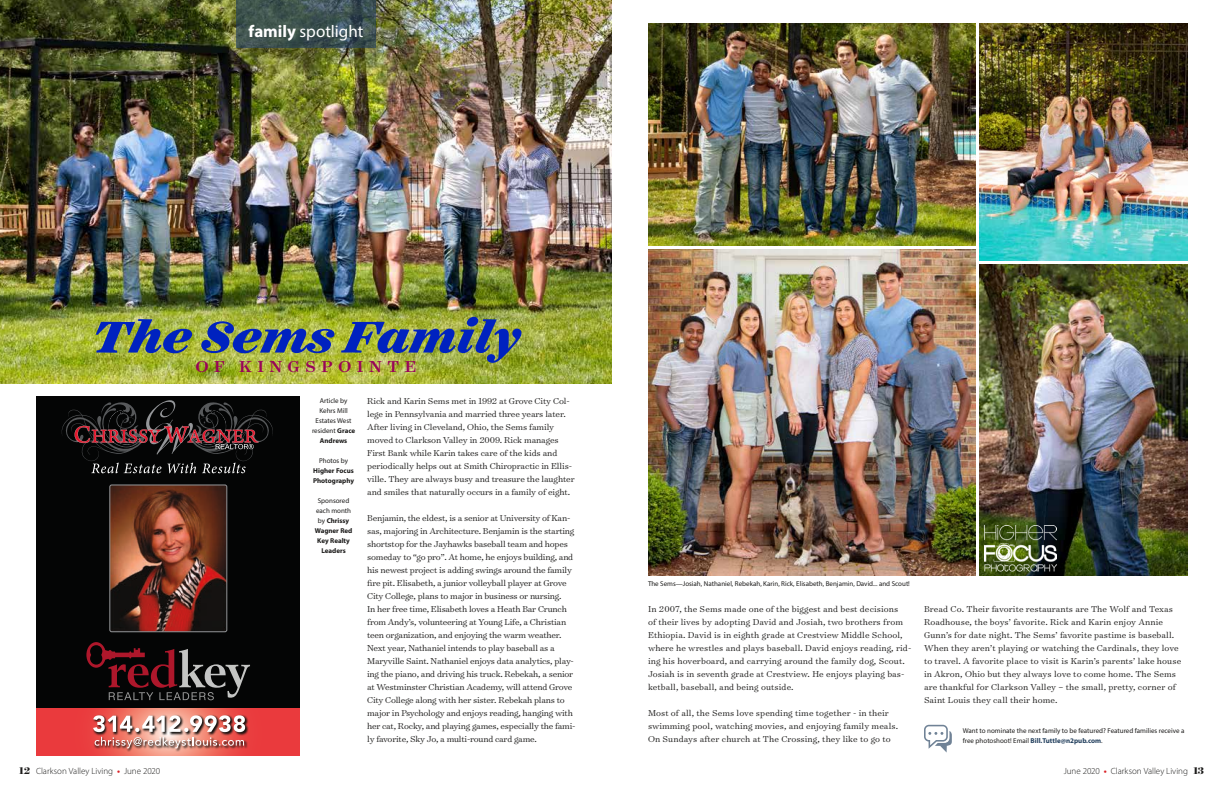
<style>
.page{position:relative;width:1224px;height:792px;background:#fff}
.page>*{position:absolute;margin:0;border:0;box-sizing:border-box;transform-origin:0 0}
.t1{font:italic 900 50.5px "Surveyor Text";color:#0022bf}
.t2{font:500 18px "Surveyor Text";letter-spacing:.3em;color:#990458}
.t3{font:17px "Myriad Pro";color:#fff}
.t4{font:300 9.8px/13px "Surveyor Text";letter-spacing:-.01em;color:#1c1b1a}
.t5{font:300 9.8px/13px "Surveyor Text";letter-spacing:.01em;color:#1c1b1a}
.t6{font:300 9px "Myriad Pro";color:#1c1b1a}
.t7{font:7px/10px "Myriad Pro";color:#1c1b1a;text-align:center}
.t8{font:700 7px/10px "Myriad Pro";color:#1c1b1a}
.s1{font-weight:700}
.s2{font-weight:400}
.s3{font-weight:700;color:#223f5d}
.s4{font-family:"Surveyor Display";font-weight:700;font-size:11px}
.s5{font-weight:700;color:#da2228}
</style>
<div class="page">
<img style="left:0;top:0;width:612px;height:384px">
<svg style="left:236px;top:0;width:140px;height:48px;background:#3d5150"></svg>
<svg style="left:924px;top:725px;width:28px;height:28px"></svg>
<div style="left:36px;top:396px;width:264px;height:360px;background:#040505"></div>
<svg style="left:86px;top:642px;width:164px;height:58px"></svg>
<svg style="left:36px;top:708px;width:264px;height:48px;background:#eb4645"></svg>
<img style="left:91px;top:714px;width:158px;height:22px">
<img style="left:93px;top:735px;width:155px;height:18px">
<img style="left:93px;top:715px;width:152px;height:33px">
<img style="left:111px;top:485px;width:116px;height:147px">
<div style="left:109px;top:485px;width:118px;height:147px;border:1px solid #949699;border-radius:2px"></div>
<svg style="left:61px;top:400px;width:212px;height:73px"></svg>
<img style="left:648px;top:24px;width:327px;height:221px">
<img style="left:979px;top:24px;width:209px;height:236px">
<img style="left:648px;top:249px;width:327px;height:326px">
<img style="left:979px;top:264px;width:209px;height:311px">
<img style="left:984px;top:526px;width:72px;height:45px">
<h3 class="t3" style="left:249px;top:21px;width:116px"><span class="s1">family</span> spotlight</h3>
<h1 class="t1" style="left:91px;top:301px;width:431px">The Sems Family</h1>
<p class="t7" style="left:312px;top:396px;width:45px">Article by<br>Kehrs Mill<br>Estates West resident <span class="s1">Grace<br>Andrews</span></p>
<p class="t7" style="left:319px;top:456px;width:31px">Photos by</p>
<p class="t8" style="left:313px;top:466px;width:42px">Higher Focus<br>Photography</p>
<p class="t8" style="left:315px;top:496px;width:39px;text-align:center"><span class="s2">Sponsored each month by</span> Chrissy<br>Wagner Red<br>Key Realty<br>Leaders</p>
<h2 class="t2" style="left:195px;top:355px;width:223px">OF KINGSPOINTE</h2>
<p class="t4" style="left:367px;top:394px;width:209px">Rick and Karin Sems met in 1992 at Grove City Col&shy;lege in Pennsylvania and married three years later.<br>After living in Cleveland, Ohio, the Sems family moved to Clarkson Valley in 2009. Rick manages First Bank while Karin takes care of the kids and periodically helps out at Smith Chiropractic in Ellis&shy;ville. They are always busy and treasure the laughter and smiles that naturally occurs in a family of eight.</p>
<p class="t4" style="left:367px;top:511px;width:210px">Benjamin, the eldest, is a senior at University of Kan&shy;sas, majoring in Architecture. Benjamin is the starting shortstop for the Jayhawks baseball team and hopes someday to “go pro”. At home, he enjoys building, and his newest project is adding swings around the family fire pit. Elisabeth, a junior volleyball player at Grove City College, plans to major in business or nursing.<br>In her free time, Elisabeth loves a Heath Bar Crunch from Andy’s, volunteering at Young Life, a Christian teen organization, and enjoying the warm weather.<br>Next year, Nathaniel intends to play baseball as a Maryville Saint. Nathaniel enjoys data analytics, play&shy;ing the piano, and driving his truck. Rebekah, a senior at Westminster Christian Academy, will attend Grove City College along with her sister. Rebekah plans to major in Psychology and enjoys reading, hanging with her cat, Rocky, and playing games, especially the fami&shy;ly favorite, Sky Jo, a multi-round card game.</p>
<p class="t7" style="left:648px;top:579px;width:263px">The Sems—Josiah, Nathaniel, Rebekah, Karin, Rick, Elisabeth, Benjamin, David... and Scout!</p>
<p class="t5" style="left:648px;top:602px;width:265px">In 2007, the Sems made one of the biggest and best decisions<br>of their lives by adopting David and Josiah, two brothers from Ethiopia. David is in eighth grade at Crestview Middle School, where he wrestles and plays baseball. David enjoys reading, rid&shy;ing his hoverboard, and carrying around the family dog, Scout.<br>Josiah is in seventh grade at Crestview. He enjoys playing bas&shy;ketball, baseball, and being outside.</p>
<p class="t5" style="left:648px;top:706px;width:252px">Most of all, the Sems love spending time together - in their swimming pool, watching movies, and enjoying family meals.<br>On Sundays after church at The Crossing, they like to go to</p>
<p class="t5" style="left:924px;top:602px;width:259px">Bread Co. Their favorite restaurants are The Wolf and Texas Roadhouse, the boys’ favorite. Rick and Karin enjoy Annie Gunn’s for date night. The Sems’ favorite pastime is baseball.<br>When they aren’t playing or watching the Cardinals, they love to travel. A favorite place to visit is Karin’s parents’ lake house in Akron, Ohio but they always love to come home. The Sems are thankful for Clarkson Valley – the small, pretty, corner of Saint Louis they call their home.</p>
<p class="t7" style="left:963px;top:725px;width:223px;text-align:left">Want to nominate the next family to be featured? Featured families receive a free photoshoot! Email <span class="s3">Bill.Tuttle@n2pub.com</span>.</p>
<p class="t6" style="left:19px;top:765px;width:143px"><span class="s4">12</span> Clarkson Valley Living <span class="s5">•</span> June 2020</p>
<p class="t6" style="left:1064px;top:765px;width:142px">June 2020 <span class="s5">•</span> Clarkson Valley Living <span class="s4">13</span></p>
</div>
